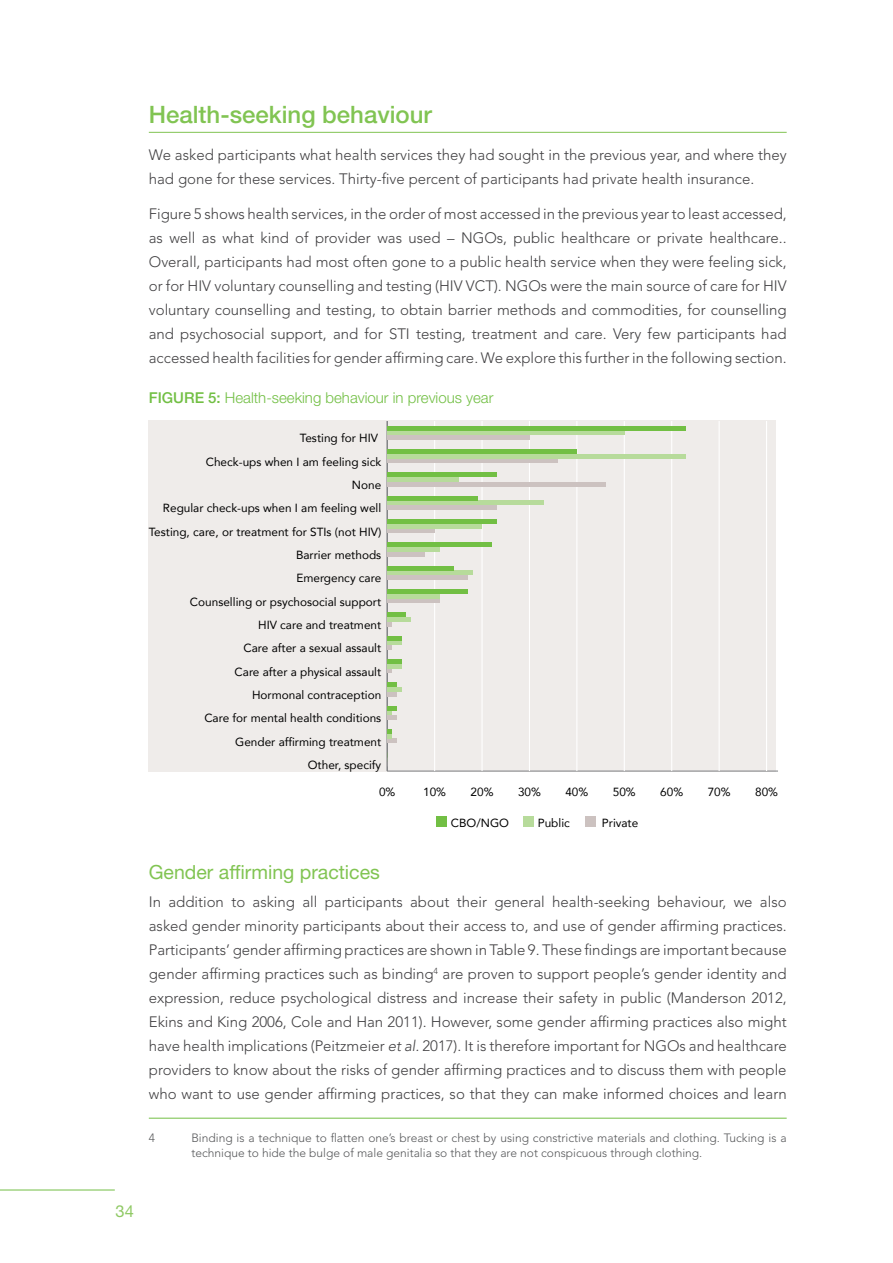
<style>
.page{position:relative;width:893px;height:1263px;background:#fff}
.page>*{position:absolute;margin:0;border:0;box-sizing:border-box;transform-origin:0 0}
.t1{font:500 24px "Helvetica Neue LT Std";color:#81c452}
.t2{font:19.5px "Helvetica Neue LT Std";color:#81c452}
.t3{font:16.5px "Helvetica Neue LT Std";color:#8fc964}
.t4{font:300 15px/24px "Avenir LT Std";color:#414042;text-align:justify}
.t5{font:300 15px "Helvetica Neue LT Std";color:#72bf44}
.t6{font:300 12px/15px "Avenir LT Std";color:#58595b}
.t7{font:11.85px "Avenir";color:#000}
.s1{font-weight:500}
.s2{font-style:italic}
</style>
<div class="page">
<hr style="left:0;top:1189px;width:115px;height:1px;background:#72bf44">
<hr style="left:149px;top:132px;width:638px;height:1px;background:#81c452">
<div style="left:149px;top:421px;width:627px;height:351px;background:#efecea"></div>
<hr style="left:387px;top:771px;width:391px;height:1px;background:#808285">
<hr style="left:434px;top:421px;width:1px;height:350px;background:#fff">
<hr style="left:481px;top:421px;width:2px;height:350px;background:#fff">
<hr style="left:529px;top:421px;width:1px;height:350px;background:#fff">
<hr style="left:576px;top:421px;width:1px;height:350px;background:#fff">
<hr style="left:624px;top:421px;width:1px;height:350px;background:#fff">
<hr style="left:671px;top:421px;width:1px;height:350px;background:#fff">
<hr style="left:719px;top:421px;width:1px;height:350px;background:#fff">
<hr style="left:766px;top:421px;width:1px;height:350px;background:#fff">
<hr style="left:387px;top:421px;width:1px;height:350px;background:#808285">
<div style="left:387px;top:738px;width:10px;height:5px;background:#ccc2c0"></div>
<div style="left:387px;top:715px;width:10px;height:5px;background:#ccc2c0"></div>
<hr style="left:387px;top:692px;width:10px;height:4px;background:#ccc2c0">
<svg style="left:387px;top:668px;width:5px;height:5px"></svg>
<svg style="left:387px;top:645px;width:5px;height:5px"></svg>
<svg style="left:387px;top:622px;width:5px;height:4px"></svg>
<div style="left:387px;top:598px;width:52px;height:5px;background:#ccc2c0"></div>
<div style="left:387px;top:575px;width:81px;height:5px;background:#ccc2c0"></div>
<hr style="left:387px;top:552px;width:38px;height:4px;background:#ccc2c0">
<div style="left:387px;top:528px;width:48px;height:5px;background:#ccc2c0"></div>
<div style="left:387px;top:505px;width:109px;height:5px;background:#ccc2c0"></div>
<hr style="left:387px;top:482px;width:218px;height:4px;background:#ccc2c0">
<div style="left:387px;top:458px;width:171px;height:5px;background:#ccc2c0"></div>
<div style="left:387px;top:435px;width:142px;height:5px;background:#ccc2c0"></div>
<svg style="left:387px;top:710px;width:5px;height:5px"></svg>
<div style="left:387px;top:687px;width:14px;height:5px;background:#b7db9b"></div>
<hr style="left:387px;top:664px;width:14px;height:4px;background:#b7db9b">
<div style="left:387px;top:640px;width:14px;height:5px;background:#b7db9b"></div>
<div style="left:387px;top:617px;width:24px;height:5px;background:#b7db9b"></div>
<hr style="left:387px;top:594px;width:52px;height:4px;background:#b7db9b">
<div style="left:387px;top:570px;width:86px;height:5px;background:#b7db9b"></div>
<div style="left:387px;top:547px;width:52px;height:5px;background:#b7db9b"></div>
<hr style="left:387px;top:524px;width:95px;height:4px;background:#b7db9b">
<div style="left:387px;top:500px;width:157px;height:5px;background:#b7db9b"></div>
<div style="left:387px;top:477px;width:71px;height:5px;background:#b7db9b"></div>
<hr style="left:387px;top:454px;width:299px;height:4px;background:#b7db9b">
<div style="left:387px;top:430px;width:237px;height:5px;background:#b7db9b"></div>
<svg style="left:387px;top:729px;width:5px;height:9px"></svg>
<hr style="left:387px;top:706px;width:10px;height:4px;background:#72bf44">
<div style="left:387px;top:682px;width:10px;height:5px;background:#72bf44"></div>
<div style="left:387px;top:659px;width:14px;height:5px;background:#72bf44"></div>
<hr style="left:387px;top:636px;width:14px;height:4px;background:#72bf44">
<div style="left:387px;top:612px;width:19px;height:5px;background:#72bf44"></div>
<div style="left:387px;top:589px;width:81px;height:5px;background:#72bf44"></div>
<hr style="left:387px;top:566px;width:67px;height:4px;background:#72bf44">
<div style="left:387px;top:542px;width:104px;height:5px;background:#72bf44"></div>
<div style="left:387px;top:519px;width:109px;height:5px;background:#72bf44"></div>
<hr style="left:387px;top:496px;width:90px;height:4px;background:#72bf44">
<div style="left:387px;top:472px;width:109px;height:5px;background:#72bf44"></div>
<div style="left:387px;top:449px;width:190px;height:5px;background:#72bf44"></div>
<hr style="left:387px;top:426px;width:299px;height:4px;background:#72bf44">
<div style="left:436px;top:816px;width:11px;height:11px;background:#72bf44"></div>
<div style="left:523px;top:816px;width:11px;height:11px;background:#b7db9b"></div>
<div style="left:585px;top:816px;width:10px;height:11px;background:#ccc2c0"></div>
<hr style="left:149px;top:1118px;width:638px;height:1px;background:#72bf44">
<h1 class="t1" style="left:149px;top:101px;width:285px">Health-seeking behaviour</h1>
<p class="t4" style="left:149px;top:143px;width:639px">We asked participants what health services they had sought in the previous year, and where they had gone for these services. Thirty-five percent of participants had private health insurance.</p>
<p class="t4" style="left:149px;top:202px;width:639px">Figure 5 shows health services, in the order of most accessed in the previous year to least accessed, as well as what kind of provider was used – NGOs, public healthcare or private healthcare..<br>Overall, participants had most often gone to a public health service when they were feeling sick, or for HIV voluntary counselling and testing (HIV VCT). NGOs were the main source of care for HIV voluntary counselling and testing, to obtain barrier methods and commodities, for counselling and psychosocial support, and for STI testing, treatment and care. Very few participants had accessed health facilities for gender affirming care. We explore this further in the following section.</p>
<p class="t5" style="left:149px;top:388px;width:346px"><span class="s1">FIGURE 5:</span> Health-seeking behaviour in previous year</p>
<p class="t7" style="left:300px;top:429px;width:80px">Testing for HIV</p>
<p class="t7" style="left:206px;top:452px;width:177px">Check-ups when I am feeling sick</p>
<p class="t7" style="left:352px;top:475px;width:31px">None</p>
<p class="t7" style="left:163px;top:499px;width:220px">Regular check-ups when I am feeling well</p>
<p class="t7" style="left:149px;top:522px;width:234px">Testing, care, or treatment for STIs (not HIV)</p>
<p class="t7" style="left:296px;top:545px;width:87px">Barrier methods</p>
<p class="t7" style="left:296px;top:569px;width:86px">Emergency care</p>
<p class="t7" style="left:190px;top:592px;width:193px">Counselling or psychosocial support</p>
<p class="t7" style="left:258px;top:615px;width:125px">HIV care and treatment</p>
<p class="t7" style="left:244px;top:639px;width:139px">Care after a sexual assault</p>
<p class="t7" style="left:235px;top:662px;width:148px">Care after a physical assault</p>
<p class="t7" style="left:252px;top:685px;width:131px">Hormonal contraception</p>
<p class="t7" style="left:204px;top:709px;width:178px">Care for mental health conditions</p>
<p class="t7" style="left:235px;top:732px;width:148px">Gender affirming treatment</p>
<p class="t7" style="left:308px;top:755px;width:75px">Other, specify</p>
<p class="t7" style="left:379px;top:782px;width:18px">0%</p>
<p class="t7" style="left:423px;top:782px;width:24px">10%</p>
<p class="t7" style="left:471px;top:782px;width:24px">20%</p>
<p class="t7" style="left:518px;top:782px;width:24px">30%</p>
<p class="t7" style="left:565px;top:782px;width:24px">40%</p>
<p class="t7" style="left:613px;top:782px;width:24px">50%</p>
<p class="t7" style="left:660px;top:782px;width:24px">60%</p>
<p class="t7" style="left:708px;top:782px;width:24px">70%</p>
<p class="t7" style="left:755px;top:782px;width:24px">80%</p>
<p class="t7" style="left:451px;top:813px;width:60px">CBO/NGO</p>
<p class="t7" style="left:538px;top:813px;width:34px">Public</p>
<p class="t7" style="left:602px;top:813px;width:38px">Private</p>
<h2 class="t2" style="left:149px;top:860px;width:233px">Gender affirming practices</h2>
<p class="t4" style="left:149px;top:890px;width:639px">In addition to asking all participants about their general health-seeking behaviour, we also asked gender minority participants about their access to, and use of gender affirming practices.<br>Participants’ gender affirming practices are shown in Table 9. These findings are important because gender affirming practices such as binding<sup>4</sup> are proven to support people’s gender identity and expression, reduce psychological distress and increase their safety in public (Manderson 2012, Ekins and King 2006, Cole and Han 2011). However, some gender affirming practices also might have health implications (Peitzmeier <span class="s2">et al.</span> 2017). It is therefore important for NGOs and healthcare providers to know about the risks of gender affirming practices and to discuss them with people who want to use gender affirming practices, so that they can make informed choices and learn</p>
<p class="t6" style="left:149px;top:1130px;width:8px">4</p>
<p class="t6" style="left:191px;top:1130px;width:597px">Binding is a technique to flatten one’s breast or chest by using constrictive materials and clothing. Tucking is a technique to hide the bulge of male genitalia so that they are not conspicuous through clothing.</p>
<p class="t3" style="left:116px;top:1202px;width:20px">34</p>
</div>
